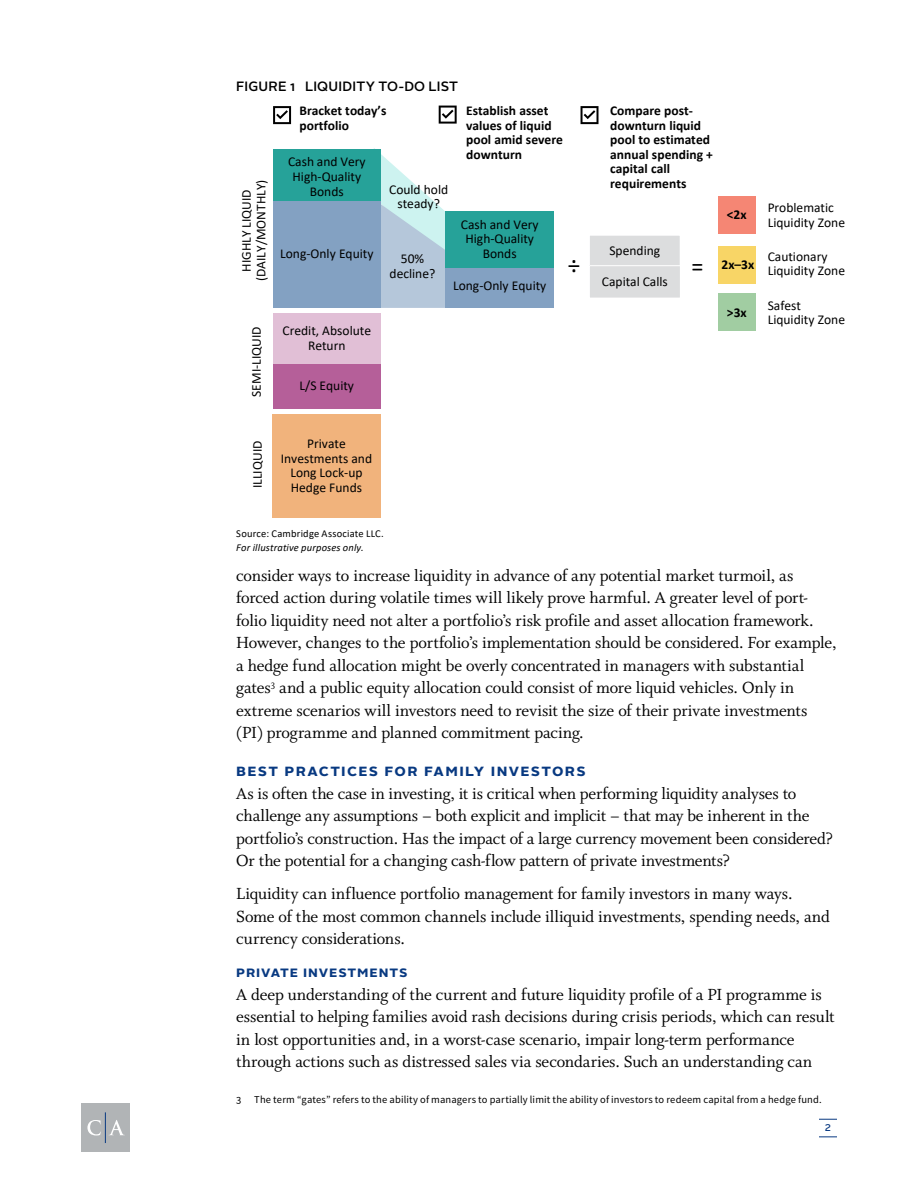
<style>
.page{position:relative;width:918px;height:1188px;background:#fff}
.page>*{position:absolute;margin:0;border:0;box-sizing:border-box;transform-origin:0 0}
.t1{font:24px "Calibri";color:#000}
.t2{font:18px/22.5px "Whitman";letter-spacing:-.01em;color:#000}
.t3{font:700 16.5px "Alright Sans";letter-spacing:.08em;color:#083981}
.t4{font:700 15px "Alright Sans";letter-spacing:.055em;color:#083981}
.t5{font:13.5px/14.5px "Calibri";color:#000;text-align:center}
.t6{font:700 13.5px/14.5px "Calibri";color:#000}
.t7{font:500 13.5px "Alright Sans";letter-spacing:.015em;color:#000}
.t8{font:10.5px "Source Sans Pro";letter-spacing:.015em;color:#000}
.t9{font:10.5px "Calibri";letter-spacing:.015em;color:#000}
.t10{font:italic 10.5px "Calibri";letter-spacing:.015em;color:#000}
.t11{font:500 9.75px "Alright Sans";color:#083981}
</style>
<div class="page">
<svg style="left:374px;top:148px;width:153px;height:160px"></svg>
<div style="left:273px;top:149px;width:108px;height:56px;background:#26a299"></div>
<div style="left:273px;top:201px;width:108px;height:107px;background:#83a1c2"></div>
<div style="left:446px;top:264px;width:108px;height:43px;background:#83a1c2"></div>
<svg style="left:273px;top:106px;width:18px;height:18px"></svg>
<svg style="left:439px;top:106px;width:18px;height:18px"></svg>
<div style="left:273px;top:313px;width:108px;height:51px;background:#e1bfd6"></div>
<div style="left:273px;top:364px;width:108px;height:45px;background:#b55f99"></div>
<div style="left:272px;top:414px;width:109px;height:104px;background:#f1b37c"></div>
<svg style="left:581px;top:106px;width:18px;height:18px"></svg>
<div style="left:589px;top:235px;width:91px;height:33px;background:#dcddde"></div>
<div style="left:589px;top:235px;width:91px;height:33px;border:1px solid #fff"></div>
<div style="left:589px;top:266px;width:91px;height:32px;background:#dcddde"></div>
<div style="left:589px;top:266px;width:92px;height:32px;border:1px solid #fff"></div>
<div style="left:718px;top:196px;width:38px;height:38px;background:#f58674"></div>
<div style="left:718px;top:246px;width:38px;height:38px;background:#f8d566"></div>
<div style="left:719px;top:293px;width:37px;height:38px;background:#a1cda2"></div>
<div style="left:446px;top:212px;width:108px;height:56px;background:#26a299"></div>
<div style="left:81px;top:1103px;width:49px;height:49px;background:#b1b4b6"></div>
<svg style="left:87px;top:1120px;width:14px;height:16px"></svg>
<svg style="left:109px;top:1120px;width:15px;height:15px"></svg>
<hr style="left:105px;top:1112px;width:1px;height:31px;background:#083981">
<svg style="left:819px;top:1119px;width:18px;height:1px"></svg>
<svg style="left:819px;top:1137px;width:18px;height:1px"></svg>
<p class="t7" style="left:236px;top:77px;width:223px">FIGURE 1 LIQUIDITY TO-DO LIST</p>
<p class="t5" style="left:239px;top:281px;width:103px;rotate:-90deg">HIGHLY LIQUID (DAILY/MONTHLY)</p>
<p class="t6" style="left:300px;top:103px;width:88px">Bracket today’s portfolio</p>
<p class="t6" style="left:466px;top:103px;width:98px">Establish asset values of liquid pool amid severe downturn</p>
<p class="t5" style="left:288px;top:154px;width:79px">Cash and Very<br>High-Quality<br>Bonds</p>
<p class="t5" style="left:389px;top:182px;width:61px">Could hold steady?</p>
<p class="t5" style="left:280px;top:246px;width:95px">Long-Only Equity</p>
<p class="t5" style="left:390px;top:251px;width:47px">50% decline?</p>
<p class="t5" style="left:461px;top:217px;width:79px">Cash and Very<br>High-Quality<br>Bonds</p>
<p class="t5" style="left:453px;top:277px;width:95px">Long-Only Equity</p>
<h1 class="t1" style="left:568px;top:248px;width:13px">÷</h1>
<p class="t5" style="left:249px;top:397px;width:72px;rotate:-90deg">SEMI-LIQUID</p>
<p class="t5" style="left:283px;top:323px;width:90px">Credit, Absolute<br>Return</p>
<p class="t5" style="left:300px;top:378px;width:56px">L/S Equity</p>
<p class="t5" style="left:250px;top:488px;width:49px;rotate:-90deg">ILLIQUID</p>
<p class="t5" style="left:281px;top:436px;width:93px">Private<br>Investments and<br>Long Lock-up<br>Hedge Funds</p>
<p class="t9" style="left:236px;top:526px;width:149px">Source: Cambridge Associate LLC.</p>
<p class="t10" style="left:236px;top:540px;width:129px">For illustrative purposes only.</p>
<p class="t6" style="left:610px;top:103px;width:104px">Compare post&shy;downturn liquid pool to estimated annual spending + capital call requirements</p>
<p class="t6" style="left:727px;top:208px;width:21px">&lt;2x</p>
<p class="t5" style="left:609px;top:243px;width:52px">Spending</p>
<p class="t5" style="left:602px;top:274px;width:67px">Capital Calls</p>
<h1 class="t1" style="left:691px;top:249px;width:13px">=</h1>
<p class="t6" style="left:722px;top:257px;width:34px">2x–3x</p>
<p class="t6" style="left:727px;top:305px;width:21px">&gt;3x</p>
<p class="t5" style="left:768px;top:200px;width:79px;text-align:left">Problematic<br>Liquidity Zone</p>
<p class="t5" style="left:768px;top:249px;width:79px;text-align:left">Cautionary<br>Liquidity Zone</p>
<p class="t5" style="left:768px;top:298px;width:79px;text-align:left">Safest<br>Liquidity Zone</p>
<p class="t2" style="left:236px;top:564px;width:602px">consider ways to increase liquidity in advance of any potential market turmoil, as forced action during volatile times will likely prove harmful. A greater level of port&shy;folio liquidity need not alter a portfolio’s risk profile and asset allocation framework.<br>However, changes to the portfolio’s implementation should be considered. For example, a hedge fund allocation might be overly concentrated in managers with substantial gates<sup>3</sup> and a public equity allocation could consist of more liquid vehicles. Only in extreme scenarios will investors need to revisit the size of their private investments (PI) programme and planned commitment pacing.</p>
<p class="t3" style="left:236px;top:759px;width:351px">Best Practices for Family Investors</p>
<p class="t2" style="left:236px;top:783px;width:598px">As is often the case in investing, it is critical when performing liquidity analyses to challenge any assumptions – both explicit and implicit – that may be inherent in the portfolio’s construction. Has the impact of a large currency movement been considered?<br>Or the potential for a changing cash-flow pattern of private investments?</p>
<p class="t2" style="left:236px;top:883px;width:595px">Liquidity can influence portfolio management for family investors in many ways.<br>Some of the most common channels include illiquid investments, spending needs, and currency considerations.</p>
<p class="t4" style="left:236px;top:962px;width:173px">Private Investments</p>
<p class="t2" style="left:236px;top:984px;width:600px">A deep understanding of the current and future liquidity profile of a PI programme is essential to helping families avoid rash decisions during crisis periods, which can result in lost opportunities and, in a worst-case scenario, impair long-term performance through actions such as distressed sales via secondaries. Such an understanding can</p>
<p class="t8" style="left:236px;top:1093px;width:587px">3 The term “gates” refers to the ability of managers to partially limit the ability of investors to redeem capital from a hedge fund.</p>
<p class="t11" style="left:825px;top:1121px;width:8px">2</p>
</div>
